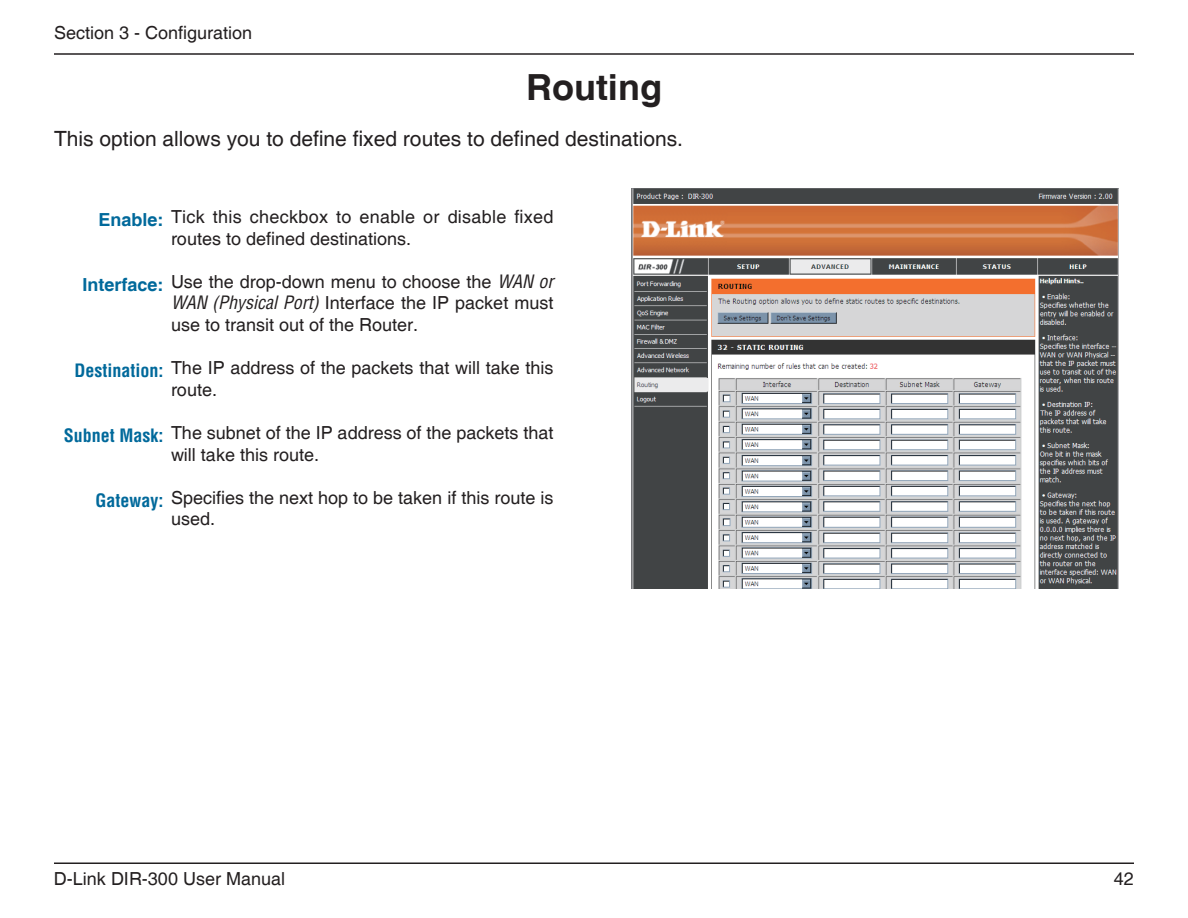
<style>
.page{position:relative;width:1188px;height:918px;background:#fff}
.page>*{position:absolute;margin:0;border:0;box-sizing:border-box;transform-origin:0 0}
.t1{font:700 36px "Helvetica";color:#231f20}
.t2{font:21px "Helvetica";color:#231f20}
.t3{font:18px/21.6px "Helvetica";color:#231f20}
.t4{font:700 condensed 18px "Helvetica";color:#00699b}
.t5{font:700 18px "Helvetica";color:#00699b}
.s1{font-style:italic;font-stretch:condensed}
</style>
<div class="page">
<hr style="left:54px;top:53px;width:1080px;height:2px;background:#231f20">
<hr style="left:54px;top:862px;width:1080px;height:2px;background:#231f20">
<img style="left:631px;top:189px;width:487px;height:399px">
<p class="t3" style="left:54px;top:22px;width:200px">Section 3 - Configuration</p>
<h1 class="t1" style="left:526px;top:65px;width:137px">Routing</h1>
<p class="t2" style="left:54px;top:126px;width:631px">This option allows you to define fixed routes to defined destinations.</p>
<p class="t5" style="left:98px;top:209px;width:67px">Enable:</p>
<p class="t5" style="left:82px;top:274px;width:83px">Interface:</p>
<p class="t4" style="left:74px;top:359px;width:91px">Destination:</p>
<p class="t4" style="left:64px;top:424px;width:101px">Subnet Mask:</p>
<p class="t4" style="left:95px;top:489px;width:70px">Gateway:</p>
<p class="t3" style="left:171px;top:207px;width:384px">Tick this checkbox to enable or disable fixed routes to defined destinations.</p>
<p class="t3" style="left:171px;top:271px;width:384px;text-align:justify">Use the drop-down menu to choose the <span class="s1">WAN or WAN (Physical Port)</span> Interface the IP packet must use to transit out of the Router.</p>
<p class="t3" style="left:171px;top:358px;width:384px">The IP address of the packets that will take this route.</p>
<p class="t3" style="left:171px;top:423px;width:384px">The subnet of the IP address of the packets that will take this route.</p>
<p class="t3" style="left:171px;top:487px;width:384px">Specifies the next hop to be taken if this route is used.</p>
<p class="t3" style="left:54px;top:868px;width:233px">D-Link DIR-300 User Manual</p>
<p class="t3" style="left:1114px;top:868px;width:22px">42</p>
</div>
